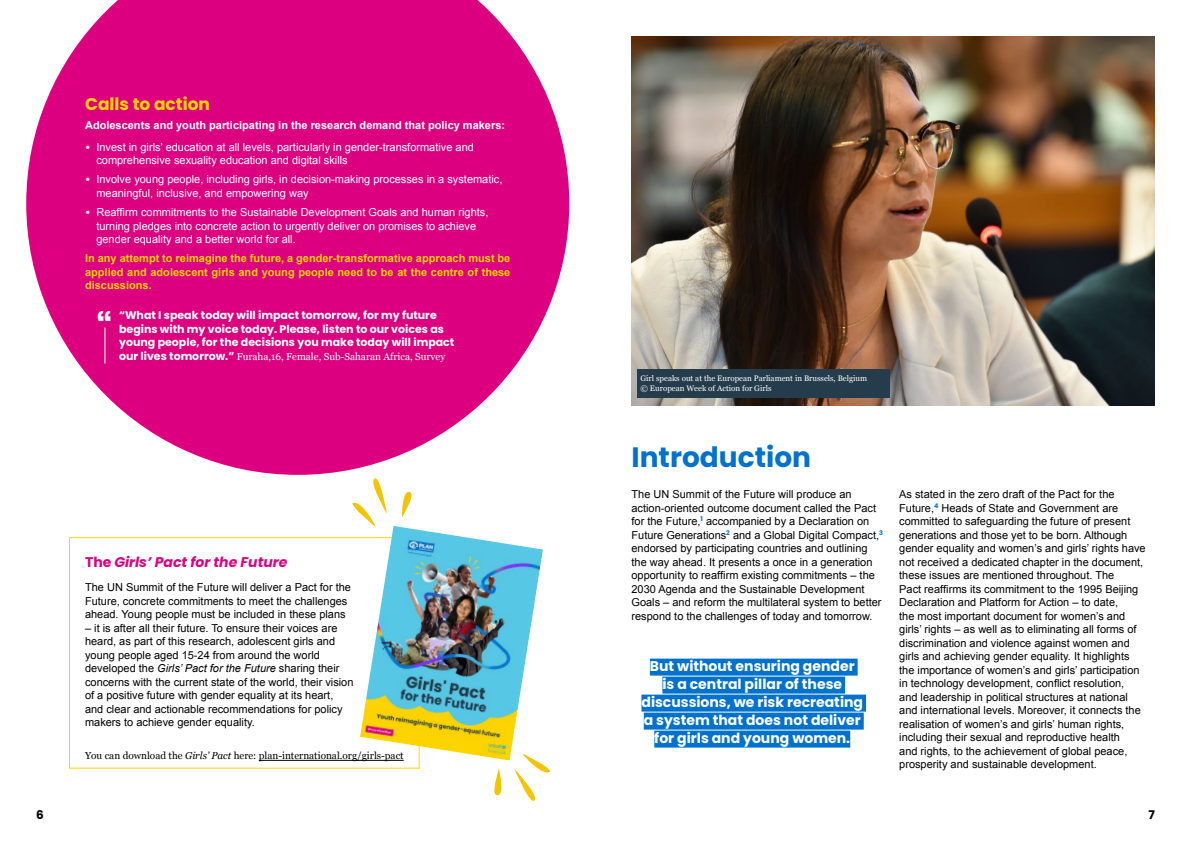
<style>
.page{position:relative;width:1191px;height:842px;background:#fff}
.page>*{position:absolute;margin:0;border:0;box-sizing:border-box;transform-origin:0 0}
.t1{font:700 37px "Poppins";color:#fff}
.t2{font:700 28px "Poppins";color:#0072ce}
.t3{font:700 17px "Poppins";color:#ffd500}
.t4{font:700 14px/18px "Poppins";color:#fff;text-align:center}
.t5{font:italic 700 14px "Poppins";color:#dc0080}
.t6{font:700 12px "Poppins";color:#000}
.t7{font:11px/13.5px "Arial";color:#000}
.t8{font:11px/13.5px "Arial";color:#fff}
.t9{font:700 11px/13.5px "Arial";color:#ffd500;text-align:justify}
.t10{font:700 11px/13.5px "Poppins";color:#fff}
.t11{font:700 11px "Arial";color:#fff}
.t12{font:10px "Georgia";color:#000}
.t13{font:10px "Georgia";color:#fff}
.t14{font:8px/9.6px "Georgia";color:#fff}
.s1{font-family:"Poppins";font-weight:700}
.s2{font-family:"Poppins";font-weight:700;font-size:11px}
.s3{font-style:normal}
.s4{font-style:italic}
</style>
<div class="page">
<hr style="left:259px;top:760px;width:145px;height:1px;background:#000">
<div style="left:69px;top:537px;width:351px;height:232px;border:1px solid #ffd500"></div>
<svg style="left:26px;top:0;width:543px;height:475px;fill:#dc0080"></svg>
<hr style="left:104px;top:327px;width:1px;height:37px;background:#fff">
<img style="left:360px;top:526px;width:183px;height:234px">
<svg style="left:494px;top:769px;width:8px;height:27px"></svg>
<svg style="left:514px;top:753px;width:37px;height:48px"></svg>
<svg style="left:402px;top:491px;width:10px;height:26px"></svg>
<svg style="left:352px;top:478px;width:35px;height:49px"></svg>
<div style="left:650px;top:659px;width:207px;height:17px;background:#0072ce"></div>
<div style="left:662px;top:677px;width:183px;height:17px;background:#0072ce"></div>
<div style="left:641px;top:695px;width:225px;height:17px;background:#0072ce"></div>
<div style="left:644px;top:713px;width:219px;height:17px;background:#0072ce"></div>
<div style="left:654px;top:731px;width:196px;height:17px;background:#0072ce"></div>
<img style="left:631px;top:36px;width:524px;height:369px">
<div style="left:637px;top:369px;width:253px;height:29px;background:#243c4b"></div>
<h3 class="t3" style="left:85px;top:94px;width:126px">Calls to action</h3>
<p class="t11" style="left:85px;top:118px;width:421px">Adolescents and youth participating in the research demand that policy makers:</p>
<p class="t8" style="left:96px;top:140px;width:379px;text-indent:-11px"><span class="s1">•</span> Invest in girls’ education at all levels, particularly in gender-transformative and comprehensive sexuality education and digital skills</p>
<p class="t8" style="left:96px;top:173px;width:407px;text-indent:-11px"><span class="s1">•</span> Involve young people, including girls, in decision-making processes in a systematic, meaningful, inclusive, and empowering way</p>
<p class="t8" style="left:96px;top:205px;width:393px;text-indent:-11px"><span class="s1">•</span> Reaffirm commitments to the Sustainable Development Goals and human rights, turning pledges into concrete action to urgently deliver on promises to achieve gender equality and a better world for all.</p>
<p class="t9" style="left:85px;top:252px;width:427px">In any attempt to reimagine the future, a gender-transformative approach must be applied and adolescent girls and young people need to be at the centre of these discussions.</p>
<h1 class="t1" style="left:96px;top:308px;width:17px">Б</h1>
<p class="t10" style="left:119px;top:309px;width:337px">“What I speak today will impact tomorrow, for my future begins with my voice today. Please, listen to our voices as young people, for the decisions you make today will impact</p>
<p class="t13" style="left:119px;top:349px;width:328px"><span class="s2">our lives tomorrow.”</span> Furaha,16, Female, Sub-Saharan Africa, Survey</p>
<p class="t5" style="left:85px;top:553px;width:204px"><span class="s3">The</span> Girls’ Pact for the Future</p>
<p class="t7" style="left:85px;top:581px;width:267px">The UN Summit of the Future will deliver a Pact for the<br>Future, concrete commitments to meet the challenges ahead. Young people must be included in these plans</p>
<p class="t7" style="left:85px;top:621px;width:270px">– it is after all their future. To ensure their voices are heard, as part of this research, adolescent girls and young people aged 15-24 from around the world developed the <span class="s4">Girls’ Pact for the Future</span> sharing their concerns with the current state of the world, their vision of a positive future with gender equality at its heart, and clear and actionable recommendations for policy makers to achieve gender equality.</p>
<p class="t12" style="left:85px;top:749px;width:320px">You can download the <span class="s4">Girls’ Pact</span> here: plan-international.org/girls-pact</p>
<p class="t14" style="left:640px;top:373px;width:228px">Girl speaks out at the European Parliament in Brussels, Belgium © European Week of Action for Girls</p>
<h2 class="t2" style="left:631px;top:441px;width:181px">Introduction</h2>
<p class="t7" style="left:631px;top:488px;width:253px">The UN Summit of the Future will produce an action-oriented outcome document called the Pact for the Future,<sup>1</sup> accompanied by a Declaration on Future Generations<sup>2</sup> and a Global Digital Compact,<sup>3 </sup>endorsed by participating countries and outlining the way ahead. It presents a once in a generation opportunity to reaffirm existing commitments – the 2030 Agenda and the Sustainable Development Goals – and reform the multilateral system to better respond to the challenges of today and tomorrow.</p>
<p class="t4" style="left:641px;top:657px;width:223px">But without ensuring gender<br>is a central pillar of these discussions, we risk recreating a system that does not deliver for girls and young women.</p>
<p class="t7" style="left:899px;top:488px;width:248px">As stated in the zero draft of the Pact for the Future,<sup>4</sup> Heads of State and Government are committed to safeguarding the future of present generations and those yet to be born. Although gender equality and women’s and girls’ rights have not received a dedicated chapter in the document, these issues are mentioned throughout. The<br>Pact reaffirms its commitment to the 1995 Beijing Declaration and Platform for Action – to date,<br>the most important document for women’s and girls’ rights – as well as to eliminating all forms of discrimination and violence against women and girls and achieving gender equality. It highlights the importance of women’s and girls’ participation in technology development, conflict resolution,<br>and leadership in political structures at national and international levels. Moreover, it connects the realisation of women’s and girls’ human rights, including their sexual and reproductive health<br>and rights, to the achievement of global peace, prosperity and sustainable development.</p>
<p class="t6" style="left:36px;top:807px;width:9px">6</p>
<p class="t6" style="left:1148px;top:807px;width:8px">7</p>
</div>
